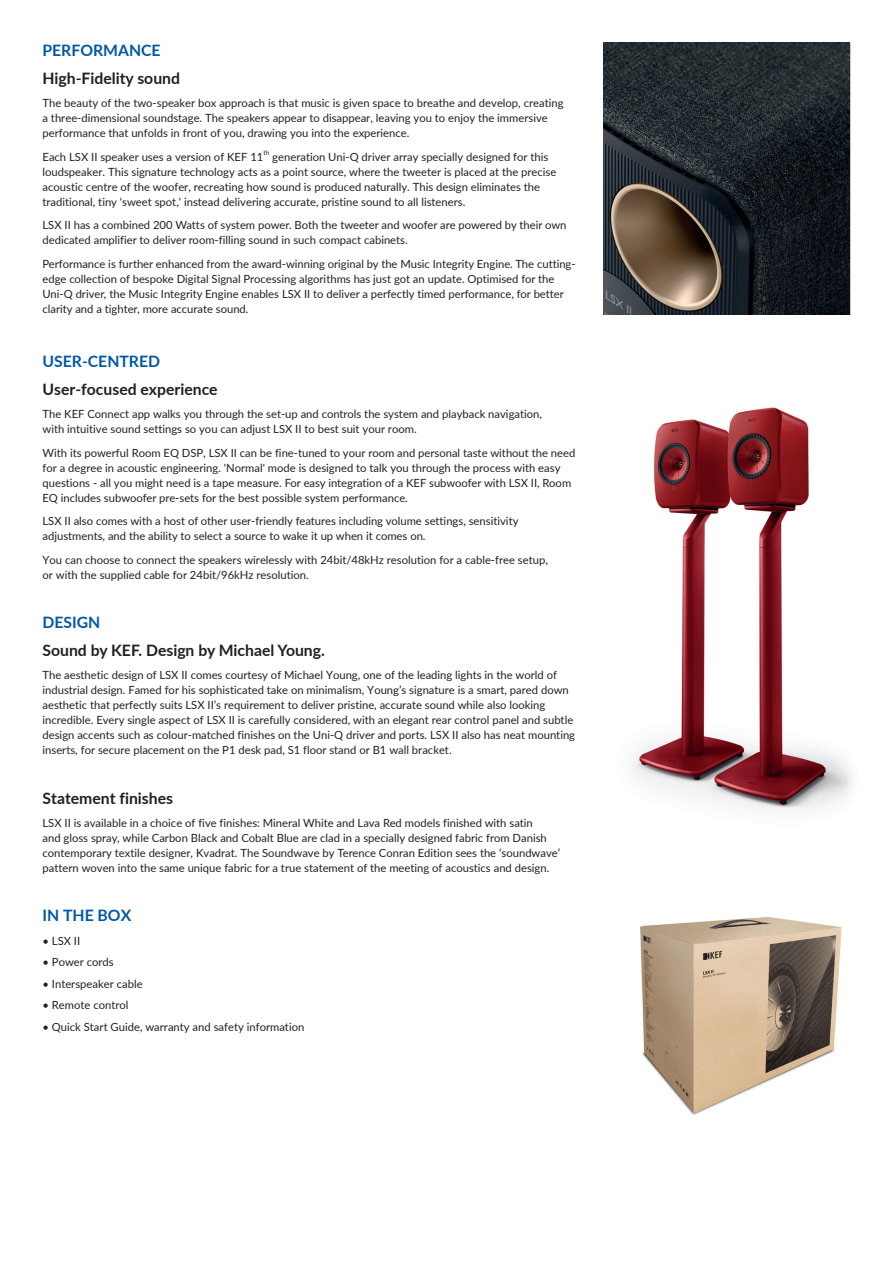
<style>
.page{position:relative;width:893px;height:1263px;background:#fff}
.page>*{position:absolute;margin:0;border:0;box-sizing:border-box;transform-origin:0 0}
.t1{font:700 15.75px "Lato";color:#231f20}
.t2{font:700 15.75px "Lato";color:#0158a6}
.t3{font:11.25px/15px "Lato";color:#231f20}
.t4{font:6.6px "Lato";color:#231f20}
</style>
<div class="page">
<img style="left:633px;top:407px;width:219px;height:404px">
<img style="left:640px;top:917px;width:202px;height:198px">
<img style="left:603px;top:43px;width:246px;height:271px">
<p class="t2" style="left:43px;top:39px;width:120px">PERFORMANCE</p>
<p class="t1" style="left:43px;top:66px;width:139px">High-Fidelity sound</p>
<p class="t3" style="left:43px;top:95px;width:523px">The beauty of the two-speaker box approach is that music is given space to breathe and develop, creating a three-dimensional soundstage. The speakers appear to disappear, leaving you to enjoy the immersive performance that unfolds in front of you, drawing you into the experience.</p>
<p class="t3" style="left:43px;top:148px;width:222px">Each LSX II speaker uses a version of KEF 11</p>
<p class="t4" style="left:263px;top:148px;width:8px">th</p>
<p class="t3" style="left:43px;top:148px;width:515px;text-indent:230px">generation Uni-Q driver array specially designed for this loudspeaker. This signature technology acts as a point source, where the tweeter is placed at the precise acoustic centre of the woofer, recreating how sound is produced naturally. This design eliminates the traditional, tiny 'sweet spot,' instead delivering accurate, pristine sound to all listeners.</p>
<p class="t3" style="left:43px;top:217px;width:525px">LSX II has a combined 200 Watts of system power. Both the tweeter and woofer are powered by their own dedicated amplifier to deliver room-filling sound in such compact cabinets.</p>
<p class="t3" style="left:43px;top:255px;width:535px">Performance is further enhanced from the award-winning original by the Music Integrity Engine. The cutting&shy;edge collection of bespoke Digital Signal Processing algorithms has just got an update. Optimised for the Uni-Q driver, the Music Integrity Engine enables LSX II to deliver a perfectly timed performance, for better clarity and a tighter, more accurate sound.</p>
<p class="t2" style="left:43px;top:350px;width:119px">USER-CENTRED</p>
<p class="t1" style="left:43px;top:377px;width:177px">User-focused experience</p>
<p class="t3" style="left:43px;top:406px;width:501px">The KEF Connect app walks you through the set-up and controls the system and playback navigation, with intuitive sound settings so you can adjust LSX II to best suit your room.</p>
<p class="t3" style="left:43px;top:445px;width:534px">With its powerful Room EQ DSP, LSX II can be fine-tuned to your room and personal taste without the need for a degree in acoustic engineering. 'Normal' mode is designed to talk you through the process with easy questions - all you might need is a tape measure. For easy integration of a KEF subwoofer with LSX II, Room EQ includes subwoofer pre-sets for the best possible system performance.</p>
<p class="t3" style="left:43px;top:513px;width:477px">LSX II also comes with a host of other user-friendly features including volume settings, sensitivity adjustments, and the ability to select a source to wake it up when it comes on.</p>
<p class="t3" style="left:43px;top:552px;width:507px">You can choose to connect the speakers wirelessly with 24bit/48kHz resolution for a cable-free setup, or with the supplied cable for 24bit/96kHz resolution.</p>
<p class="t2" style="left:43px;top:611px;width:59px">DESIGN</p>
<p class="t1" style="left:43px;top:638px;width:284px">Sound by KEF. Design by Michael Young.</p>
<p class="t3" style="left:43px;top:667px;width:534px">The aesthetic design of LSX II comes courtesy of Michael Young, one of the leading lights in the world of industrial design. Famed for his sophisticated take on minimalism, Young’s signature is a smart, pared down aesthetic that perfectly suits LSX II’s requirement to deliver pristine, accurate sound while also looking incredible. Every single aspect of LSX II is carefully considered, with an elegant rear control panel and subtle design accents such as colour-matched finishes on the Uni-Q driver and ports. LSX II also has neat mounting inserts, for secure placement on the P1 desk pad, S1 floor stand or B1 wall bracket.</p>
<p class="t1" style="left:43px;top:786px;width:132px">Statement finishes</p>
<p class="t3" style="left:43px;top:815px;width:519px">LSX II is available in a choice of five finishes: Mineral White and Lava Red models finished with satin<br>and gloss spray, while Carbon Black and Cobalt Blue are clad in a specially designed fabric from Danish contemporary textile designer, Kvadrat. The Soundwave by Terence Conran Edition sees the ‘soundwave’ pattern woven into the same unique fabric for a true statement of the meeting of acoustics and design.</p>
<p class="t2" style="left:43px;top:904px;width:90px">IN THE BOX</p>
<p class="t3" style="left:43px;top:933px;width:39px">• LSX II</p>
<p class="t3" style="left:43px;top:954px;width:73px">• Power cords</p>
<p class="t3" style="left:43px;top:976px;width:102px">• Interspeaker cable</p>
<p class="t3" style="left:43px;top:997px;width:88px">• Remote control</p>
<p class="t3" style="left:43px;top:1018px;width:263px">• Quick Start Guide, warranty and safety information</p>
</div>
